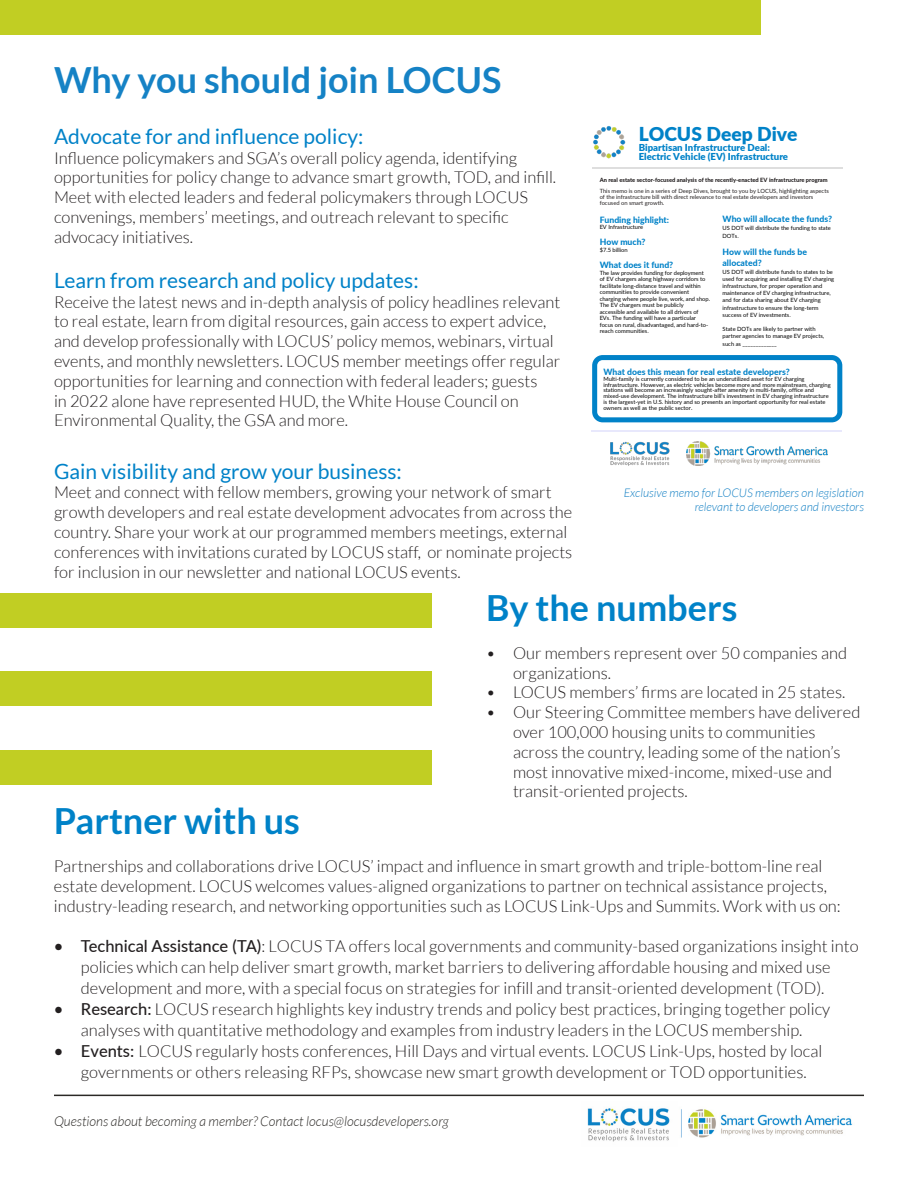
<style>
.page{position:relative;width:918px;height:1188px;background:#fff}
.page>*{position:absolute;margin:0;border:0;box-sizing:border-box;transform-origin:0 0}
.t1{font:700 36px "Lato";color:#0082c8}
.t2{font:700 36px "Lato";color:#1582c5}
.t3{font:21px "Lato";color:#0082c8}
.t4{font:900 19.2px "Lato";color:#0082c8}
.t5{font:300 16.5px/19.8px "Lato";color:#231f20}
.body{font:italic 300 13.5px "Lato";color:#2b2926}
.Key_Points_body{font:italic 300 12px/14.4px "Lato";color:#1782c5;text-align:right}
.t6{font:900 9.6px/9px "Lato";color:#0082c8}
.t7{font:800 8.7px/10.8px "Lato";color:#0082c8}
.t8{font:5.7px/6.4px "Lato";color:#000}
.t9{font:800 5.7px/11.6px "Lato";color:#231f20}
.t10{font:5.7px/5.7px "Lato";color:#231f20}
.s1{font-weight:400}
.s2{font-weight:500}
</style>
<div class="page">
<img style="left:587px;top:1108px;width:266px;height:34px">
<hr style="left:54px;top:1095px;width:810px;height:1px;background:#2b2926">
<div style="left:0;top:0;width:761px;height:34px;background:#c1ce23"></div>
<div style="left:0;top:593px;width:432px;height:34px;background:#c1ce23"></div>
<div style="left:0;top:750px;width:432px;height:35px;background:#c1ce23"></div>
<div style="left:0;top:672px;width:432px;height:34px;background:#c1ce23"></div>
<hr style="left:592px;top:167px;width:250px;height:1px;background:#222">
<hr style="left:592px;top:430px;width:250px;height:1px;background:#6565ee">
<img style="left:687px;top:441px;width:140px;height:24px">
<img style="left:610px;top:441px;width:60px;height:25px">
<img style="left:593px;top:126px;width:33px;height:33px">
<svg style="left:592px;top:355px;width:250px;height:67px"></svg>
<p class="t2" style="left:54px;top:60px;width:449px">Why you should join LOCUS</p>
<p class="t3" style="left:54px;top:125px;width:311px">Advocate for and influence policy:</p>
<p class="t5" style="left:54px;top:148px;width:504px">Influence policymakers and SGA’s overall policy agenda, identifying opportunities for policy change to advance smart growth, TOD, and infill.<br>Meet with elected leaders and federal policymakers through LOCUS convenings, members’ meetings, and outreach relevant to specific advocacy initiatives.</p>
<p class="t3" style="left:54px;top:269px;width:366px">Learn from research and policy updates:</p>
<p class="t5" style="left:54px;top:292px;width:508px">Receive the latest news and in-depth analysis of policy headlines relevant to real estate, learn from digital resources, gain access to expert advice, and develop professionally with LOCUS’ policy memos, webinars, virtual events, and monthly newsletters. LOCUS member meetings offer regular opportunities for learning and connection with federal leaders; guests<br>in 2022 alone have represented HUD, the White House Council on Environmental Quality, the GSA and more.</p>
<p class="t3" style="left:54px;top:459px;width:349px">Gain visibility and grow your business:</p>
<p class="t5" style="left:54px;top:483px;width:520px">Meet and connect with fellow members, growing your network of smart growth developers and real estate development advocates from across the country. Share your work at our programmed members meetings, external conferences with invitations curated by LOCUS staff, or nominate projects for inclusion in our newsletter and national LOCUS events.</p>
<p class="t1" style="left:486px;top:587px;width:253px">By the numbers</p>
<p class="t5" style="left:513px;top:643px;width:336px;text-indent:-27px">• Our members represent over 50 companies and organizations.</p>
<p class="t5" style="left:486px;top:683px;width:361px">• LOCUS members’ firms are located in 25 states.</p>
<p class="t5" style="left:513px;top:702px;width:349px;text-indent:-27px">• Our Steering Committee members have delivered over 100,000 housing units to communities across the country, leading some of the nation’s most innovative mixed-income, mixed-use and transit-oriented projects.</p>
<p class="t4" style="left:639px;top:119px;width:160px">LOCUS Deep Dive</p>
<p class="t6" style="left:639px;top:143px;width:151px">Bipartisan Infrastructure Deal:<br>Electric Vehicle (EV) Infrastructure</p>
<p class="t9" style="left:600px;top:174px;width:231px">An real estate sector-focused analysis of the recently-enacted EV infrastructure program<br><span class="s1">This memo is one in a series of Deep Dives, brought to you by LOCUS, highlighting aspects</span></p>
<p class="t10" style="left:600px;top:194px;width:215px">of the infrastructure bill with direct relevance to real estate developers and investors focused on smart growth.</p>
<p class="t7" style="left:600px;top:214px;width:71px">Funding highlight:</p>
<p class="t8" style="left:600px;top:224px;width:45px">EV Infrastructure</p>
<p class="t7" style="left:600px;top:236px;width:47px">How much?</p>
<p class="t8" style="left:600px;top:247px;width:30px">$7.5 billion</p>
<p class="t7" style="left:600px;top:259px;width:75px">What does it fund?</p>
<p class="t8" style="left:600px;top:269px;width:112px">The law provides funding for deployment of EV chargers along highway corridors to facilitate long-distance travel and within communities to provide convenient charging where people live, work, and shop.<br>The EV chargers must be publicly accessible and available to all drivers of EVs. The funding will have a particular focus on rural, disadvantaged, and hard-to&shy;reach communities.</p>
<p class="t7" style="left:723px;top:213px;width:111px">Who will allocate the funds?</p>
<p class="t8" style="left:723px;top:224px;width:110px;line-height:7.2px">US DOT will distribute the funding to state<br>DOTs.</p>
<p class="t7" style="left:723px;top:246px;width:86px">How will the funds be allocated?</p>
<p class="t8" style="left:723px;top:268px;width:113px;line-height:7.2px">US DOT will distribute funds to states to be used for acquiring and installing EV charging infrastructure, for proper operation and maintenance of EV charging infrastructure, and for data sharing about EV charging infrastructure to ensure the long-term success of EV investments.</p>
<p class="t8" style="left:723px;top:325px;width:103px;line-height:7.2px">State DOTs are likely to partner with partner agencies to manage EV projects, such as _____________</p>
<p class="t7" style="left:603px;top:366px;width:188px">What does this mean for real estate developers?</p>
<p class="t8" style="left:603px;top:376px;width:229px;line-height:5.7px">Multi-family is currently considered to be an underutilized asset for EV charging infrastructure. However, as electric vehicles become more and more mainstream, charging stations will become an increasingly sought-after amenity in multi-family, office and mixed-use development. The infrastructure bill’s investment in EV charging infrastructure is the largest-yet in U.S. history and so presents an important opportunity for real estate owners as well as the public sector.</p>
<p class="Key_Points_body" style="left:624px;top:485px;width:242px">Exclusive memo for LOCUS members on legislation relevant to developers and investors</p>
<p class="t1" style="left:54px;top:800px;width:248px">Partner with us</p>
<p class="t5" style="left:54px;top:856px;width:788px">Partnerships and collaborations drive LOCUS’ impact and influence in smart growth and triple-bottom-line real estate development. LOCUS welcomes values-aligned organizations to partner on technical assistance projects, industry-leading research, and networking opportunities such as LOCUS Link-Ups and Summits. Work with us on:</p>
<p class="t5" style="left:54px;top:936px;width:806px;line-height:21px;text-align:center"><span class="s2">• Technical Assistance (TA)</span>: LOCUS TA offers local governments and community-based organizations insight into policies which can help deliver smart growth, market barriers to delivering affordable housing and mixed use development and more, with a special focus on strategies for infill and transit-oriented development (TOD).</p>
<p class="t5" style="left:54px;top:999px;width:778px;line-height:21px;text-align:center"><span class="s2">• Research:</span> LOCUS research highlights key industry trends and policy best practices, bringing together policy analyses with quantitative methodology and examples from industry leaders in the LOCUS membership.</p>
<p class="t5" style="left:81px;top:1041px;width:743px;line-height:21px;text-indent:-27px"><span class="s2">• Events:</span> LOCUS regularly hosts conferences, Hill Days and virtual events. LOCUS Link-Ups, hosted by local governments or others releasing RFPs, showcase new smart growth development or TOD opportunities.</p>
<p class="body" style="left:54px;top:1114px;width:396px">Questions about becoming a member? Contact locus@locusdevelopers.org</p>
</div>
